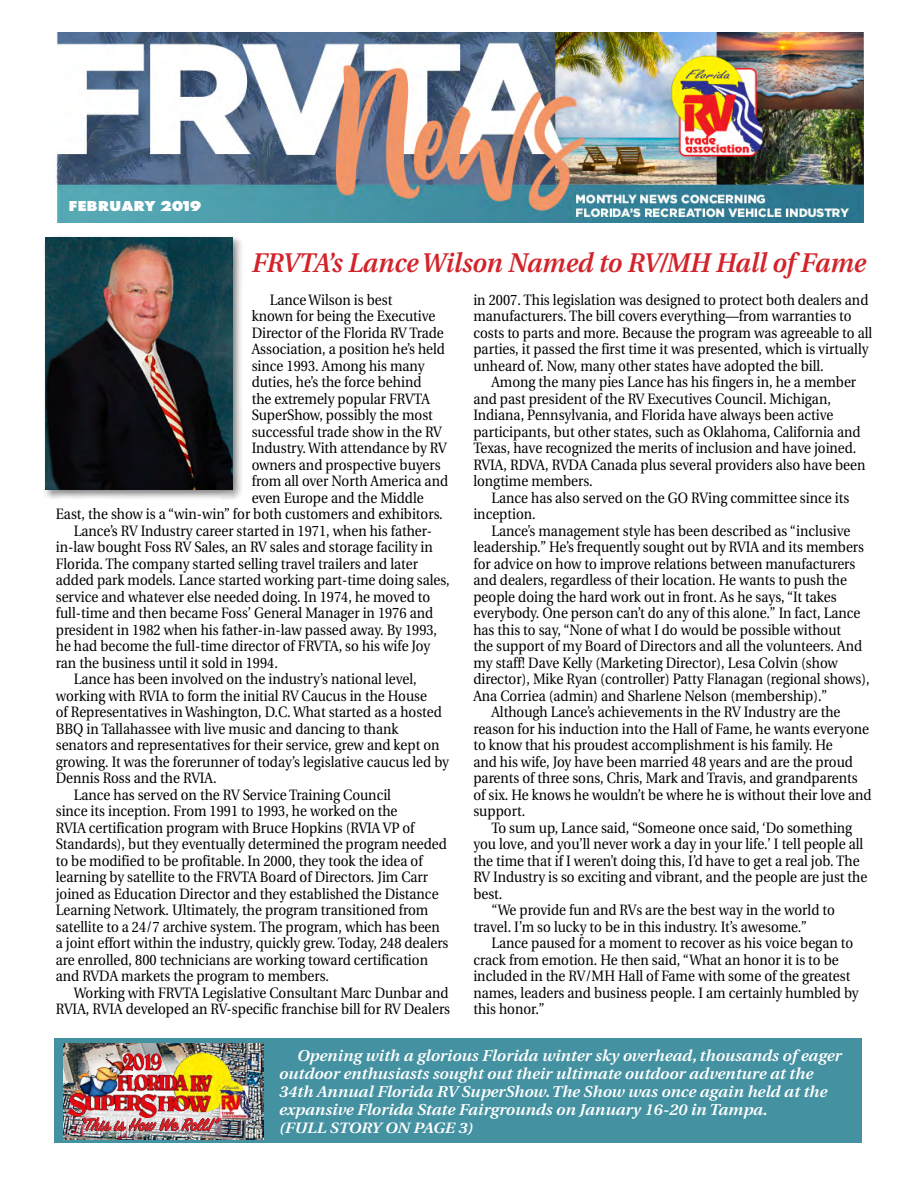
<style>
.page{position:relative;width:918px;height:1188px;background:#fff}
.page>*{position:absolute;margin:0;border:0;box-sizing:border-box;transform-origin:0 0}
.t1{font:italic 600 27px "Utopia";color:#d2232a;scale:.95 1}
.t2{font:italic 600 15.75px/18px "Utopia";color:#fff;scale:1.05 1}
.t3{font:15px/16.5px "Utopia";color:#000;scale:.9 1}
.t4{font:italic 600 15px "Utopia";color:#fff;scale:1.1 1}
.t5{font:800 15px "Futura T";letter-spacing:-.005em;color:#fff;scale:1.1 1}
</style>
<div class="page">
<img style="left:56px;top:32px;width:808px;height:190px">
<div style="left:54px;top:1038px;width:807px;height:105px;background:#4491a1"></div>
<img style="left:63px;top:1044px;width:201px;height:95px">
<img style="left:78px;top:1054px;width:147px;height:83px">
<img style="left:134px;top:1053px;width:66px;height:27px">
<img style="left:81px;top:1113px;width:140px;height:27px">
<div style="left:43px;top:235px;width:200px;height:265px;background:#000;opacity:.46"></div>
<img style="left:45px;top:238px;width:187px;height:252px">
<p class="t5" style="left:68px;top:197px;width:122px">FEBRUARY 2019</p>
<h1 class="t1" style="left:252px;top:248px;width:648px">FRVTA’s Lance Wilson Named to RV/MH Hall of Fame</h1>
<p class="t3" style="left:270px;top:292px;width:138px">Lance Wilson is best</p>
<p class="t3" style="left:252px;top:308px;width:206px">known for being the Executive</p>
<p class="t3" style="left:252px;top:325px;width:215px">Director of the Florida RV Trade</p>
<p class="t3" style="left:252px;top:341px;width:216px">Association, a position he’s held</p>
<p class="t3" style="left:252px;top:358px;width:194px">since 1993. Among his many</p>
<p class="t3" style="left:252px;top:374px;width:190px">duties, he’s the force behind</p>
<p class="t3" style="left:252px;top:391px;width:200px">the extremely popular FRVTA</p>
<p class="t3" style="left:252px;top:407px;width:203px">SuperShow, possibly the most</p>
<p class="t3" style="left:252px;top:424px;width:213px">successful trade show in the RV</p>
<p class="t3" style="left:252px;top:440px;width:218px">Industry. With attendance by RV</p>
<p class="t3" style="left:252px;top:457px;width:212px">owners and prospective buyers</p>
<p class="t3" style="left:252px;top:473px;width:220px">from all over North America and</p>
<p class="t3" style="left:252px;top:490px;width:193px">even Europe and the Middle</p>
<p class="t3" style="left:56px;top:506px;width:432px">East, the show is a “win-win” for both customers and exhibitors.</p>
<p class="t3" style="left:74px;top:523px;width:400px">Lance’s RV Industry career started in 1971, when his father-</p>
<p class="t3" style="left:56px;top:539px;width:421px">in-law bought Foss RV Sales, an RV sales and storage facility in</p>
<p class="t3" style="left:56px;top:556px;width:404px">Florida. The company started selling travel trailers and later</p>
<p class="t3" style="left:56px;top:572px;width:439px">added park models. Lance started working part-time doing sales,</p>
<p class="t3" style="left:56px;top:589px;width:418px">service and whatever else needed doing. In 1974, he moved to</p>
<p class="t3" style="left:56px;top:605px;width:421px">full-time and then became Foss’ General Manager in 1976 and</p>
<p class="t3" style="left:56px;top:622px;width:425px">president in 1982 when his father-in-law passed away. By 1993,</p>
<p class="t3" style="left:56px;top:638px;width:417px">he had become the full-time director of FRVTA, so his wife Joy</p>
<p class="t3" style="left:56px;top:655px;width:248px">ran the business until it sold in 1994.</p>
<p class="t3" style="left:74px;top:671px;width:383px">Lance has been involved on the industry’s national level,</p>
<p class="t3" style="left:56px;top:688px;width:414px">working with RVIA to form the initial RV Caucus in the House</p>
<p class="t3" style="left:56px;top:704px;width:431px">of Representatives in Washington, D.C. What started as a hosted</p>
<p class="t3" style="left:56px;top:721px;width:382px">BBQ in Tallahassee with live music and dancing to thank</p>
<p class="t3" style="left:56px;top:737px;width:428px">senators and representatives for their service, grew and kept on</p>
<p class="t3" style="left:56px;top:754px;width:438px">growing. It was the forerunner of today’s legislative caucus led by</p>
<p class="t3" style="left:56px;top:770px;width:180px">Dennis Ross and the RVIA.</p>
<p class="t3" style="left:74px;top:787px;width:354px">Lance has served on the RV Service Training Council</p>
<p class="t3" style="left:56px;top:803px;width:381px">since its inception. From 1991 to 1993, he worked on the</p>
<p class="t3" style="left:56px;top:820px;width:400px">RVIA certification program with Bruce Hopkins (RVIA VP of</p>
<p class="t3" style="left:56px;top:836px;width:436px">Standards), but they eventually determined the program needed</p>
<p class="t3" style="left:56px;top:853px;width:409px">to be modified to be profitable. In 2000, they took the idea of</p>
<p class="t3" style="left:56px;top:869px;width:415px">learning by satellite to the FRVTA Board of Directors. Jim Carr</p>
<p class="t3" style="left:56px;top:886px;width:427px">joined as Education Director and they established the Distance</p>
<p class="t3" style="left:56px;top:902px;width:416px">Learning Network. Ultimately, the program transitioned from</p>
<p class="t3" style="left:56px;top:919px;width:428px">satellite to a 24/7 archive system. The program, which has been</p>
<p class="t3" style="left:56px;top:935px;width:438px">a joint effort within the industry, quickly grew. Today, 248 dealers</p>
<p class="t3" style="left:56px;top:952px;width:415px">are enrolled, 800 technicians are working toward certification</p>
<p class="t3" style="left:56px;top:968px;width:305px">and RVDA markets the program to members.</p>
<p class="t3" style="left:74px;top:985px;width:418px">Working with FRVTA Legislative Consultant Marc Dunbar and</p>
<p class="t3" style="left:56px;top:1001px;width:440px">RVIA, RVIA developed an RV-specific franchise bill for RV Dealers</p>
<p class="t3" style="left:473px;top:292px;width:445px">in 2007. This legislation was designed to protect both dealers and manufacturers. The bill covers everything—from warranties to costs to parts and more. Because the program was agreeable to all parties, it passed the first time it was presented, which is virtually unheard of. Now, many other states have adopted the bill.</p>
<p class="t3" style="left:473px;top:374px;width:437px;text-indent:18px">Among the many pies Lance has his fingers in, he a member and past president of the RV Executives Council. Michigan, Indiana, Pennsylvania, and Florida have always been active participants, but other states, such as Oklahoma, California and Texas, have recognized the merits of inclusion and have joined.<br>RVIA, RDVA, RVDA Canada plus several providers also have been longtime members.</p>
<p class="t3" style="left:473px;top:490px;width:419px;text-indent:18px">Lance has also served on the GO RVing committee since its inception.</p>
<p class="t3" style="left:491px;top:523px;width:401px">Lance’s management style has been described as “inclusive</p>
<p class="t3" style="left:473px;top:539px;width:436px">leadership.” He’s frequently sought out by RVIA and its members</p>
<p class="t3" style="left:473px;top:556px;width:426px">for advice on how to improve relations between manufacturers</p>
<p class="t3" style="left:473px;top:572px;width:417px">and dealers, regardless of their location. He wants to push the</p>
<p class="t3" style="left:473px;top:589px;width:405px">people doing the hard work out in front. As he says, “It takes</p>
<p class="t3" style="left:473px;top:605px;width:432px">everybody. One person can’t do any of this alone.” In fact, Lance</p>
<p class="t3" style="left:473px;top:622px;width:410px">has this to say, “None of what I do would be possible without</p>
<p class="t3" style="left:473px;top:638px;width:433px">the support of my Board of Directors and all the volunteers. And</p>
<p class="t3" style="left:473px;top:655px;width:406px">my staff! Dave Kelly (Marketing Director), Lesa Colvin (show</p>
<p class="t3" style="left:473px;top:671px;width:442px">director), Mike Ryan (controller) Patty Flanagan (regional shows),</p>
<p class="t3" style="left:473px;top:688px;width:395px">Ana Corriea (admin) and Sharlene Nelson (membership).”</p>
<p class="t3" style="left:491px;top:704px;width:389px">Although Lance’s achievements in the RV Industry are the</p>
<p class="t3" style="left:473px;top:721px;width:441px">reason for his induction into the Hall of Fame, he wants everyone</p>
<p class="t3" style="left:473px;top:737px;width:401px">to know that his proudest accomplishment is his family. He</p>
<p class="t3" style="left:473px;top:754px;width:423px">and his wife, Joy have been married 48 years and are the proud</p>
<p class="t3" style="left:473px;top:770px;width:428px">parents of three sons, Chris, Mark and Travis, and grandparents</p>
<p class="t3" style="left:473px;top:787px;width:444px">of six. He knows he wouldn’t be where he is without their love and</p>
<p class="t3" style="left:473px;top:803px;width:59px">support.</p>
<p class="t3" style="left:491px;top:820px;width:403px">To sum up, Lance said, “Someone once said, ‘Do something</p>
<p class="t3" style="left:473px;top:836px;width:435px">you love, and you’ll never work a day in your life.’ I tell people all</p>
<p class="t3" style="left:473px;top:853px;width:431px">the time that if I weren’t doing this, I’d have to get a real job. The</p>
<p class="t3" style="left:473px;top:869px;width:439px">RV Industry is so exciting and vibrant, and the people are just the</p>
<p class="t3" style="left:473px;top:886px;width:34px">best.</p>
<p class="t3" style="left:491px;top:902px;width:383px">“We provide fun and RVs are the best way in the world to</p>
<p class="t3" style="left:473px;top:919px;width:372px">travel. I’m so lucky to be in this industry. It’s awesome.”</p>
<p class="t3" style="left:491px;top:935px;width:404px">Lance paused for a moment to recover as his voice began to</p>
<p class="t3" style="left:473px;top:952px;width:407px">crack from emotion. He then said, “What an honor it is to be</p>
<p class="t3" style="left:473px;top:968px;width:420px">included in the RV/MH Hall of Fame with some of the greatest</p>
<p class="t3" style="left:473px;top:985px;width:430px">names, leaders and business people. I am certainly humbled by</p>
<p class="t3" style="left:473px;top:1001px;width:81px">this honor.”</p>
<p class="t2" style="left:279px;top:1047px;width:537px;text-indent:18px">Opening with a glorious Florida winter sky overhead, thousands of eager outdoor enthusiasts sought out their ultimate outdoor adventure at the 34th Annual Florida RV SuperShow. The Show was once again held at the expansive Florida State Fairgrounds on January 16-20 in Tampa.</p>
<p class="t4" style="left:279px;top:1119px;width:178px">(FULL STORY ON PAGE 3)</p>
</div>
